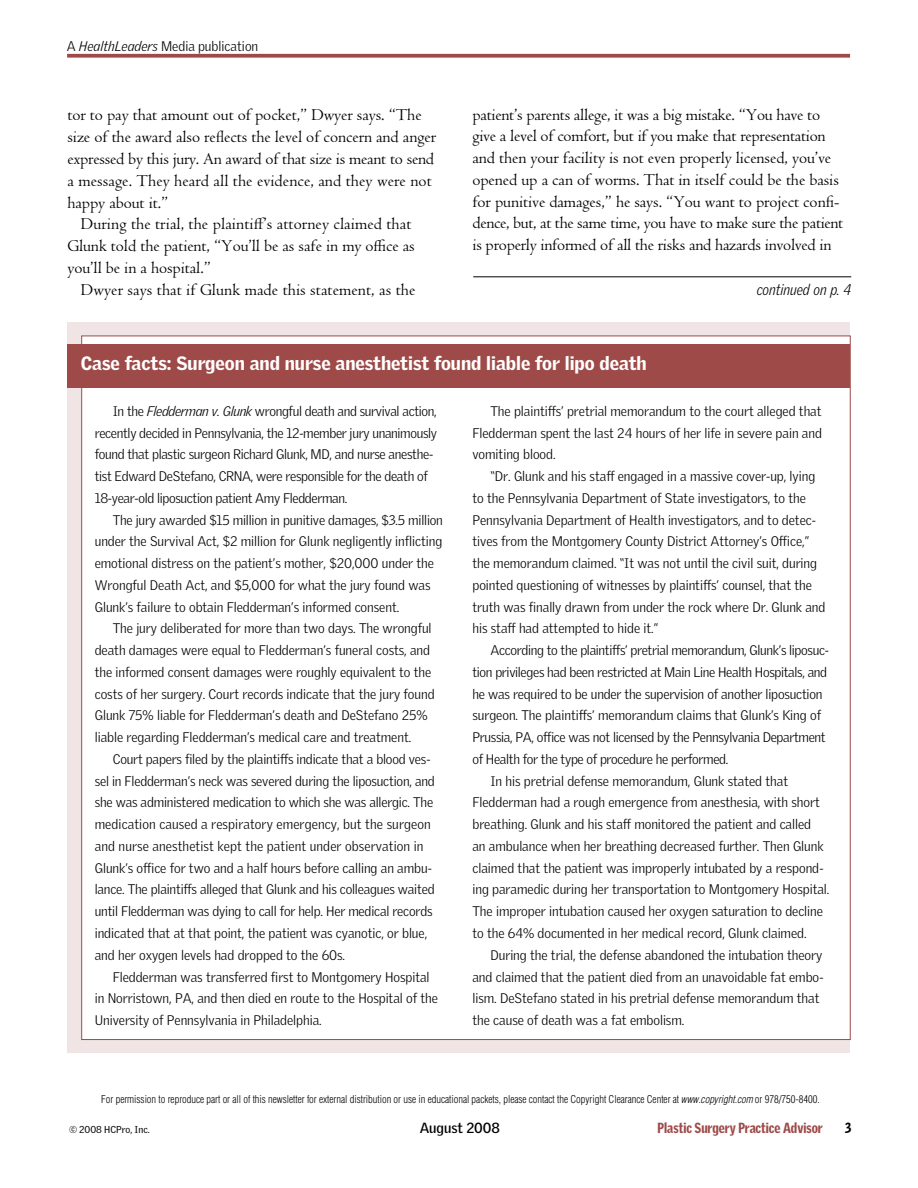
<style>
.page{position:relative;width:918px;height:1188px;background:#fff}
.page>*{position:absolute;margin:0;border:0;box-sizing:border-box;transform-origin:0 0}
.t1{font:900 18.75px "Griffith Gothic";color:#fff}
.t2{font:17.25px/21.9px "Centaur MT Std";letter-spacing:-.005em;color:#000}
.t3{font:italic 300 15px "Griffith Gothic";color:#000;scale:.9 1}
.t4{font:900 14.25px "Griffith Gothic Cond";color:#9d4a48}
.t5{font:700 14.25px "Griffith Gothic";color:#000}
.t6{font:300 13.5px/21.8px "Griffith Gothic";letter-spacing:-.005em;color:#000}
.t7{font:300 13.5px/21.8px "Griffith Gothic";letter-spacing:-.025em;color:#000}
.t8{font:300 condensed 10.5px "Helvetica LT Std";letter-spacing:-.005em;color:#000}
.t9{font:9.75px "Griffith Gothic";color:#000}
.s1{font-style:italic}
</style>
<div class="page">
<svg style="left:67px;top:54px;width:783px;height:4px;background:#a65b59"></svg>
<hr style="left:473px;top:276px;width:378px;height:1px;background:#000">
<div style="left:68px;top:322px;width:782px;height:731px;background:#f0e4e4"></div>
<div style="left:82px;top:336px;width:768px;height:704px;background:#fff"></div>
<div style="left:68px;top:344px;width:782px;height:44px;background:#9d4a48"></div>
<p class="t6" style="left:67px;top:35px;width:193px">A <span class="s1">HealthLeaders</span> Media publication</p>
<p class="t2" style="left:67px;top:104px;width:370px">tor to pay that amount out of pocket,” Dwyer says. “The size of the award also reflects the level of concern and anger expressed by this jury. An award of that size is meant to send a message. They heard all the evidence, and they were not happy about it.”</p>
<p class="t2" style="left:67px;top:214px;width:349px;text-indent:14px">During the trial, the plaintiff’s attorney claimed that<br>Glunk told the patient, “You’ll be as safe in my office as you’ll be in a hospital.”</p>
<p class="t2" style="left:81px;top:279px;width:336px">Dwyer says that if Glunk made this statement, as the</p>
<p class="t2" style="left:472px;top:104px;width:372px">patient’s parents allege, it was a big mistake. “You have to give a level of comfort, but if you make that representation and then your facility is not even properly licensed, you’ve opened up a can of worms. That in itself could be the basis for punitive damages,” he says. “You want to project confi&shy;dence, but, at the same time, you have to make sure the patient is properly informed of all the risks and hazards involved in</p>
<p class="t3" style="left:757px;top:281px;width:107px">continued on p. 4</p>
<h1 class="t1" style="left:81px;top:352px;width:567px">Case facts: Surgeon and nurse anesthetist found liable for lipo death</h1>
<p class="t7" style="left:95px;top:400px;width:344px;text-indent:18px">In the <span class="s1">Fledderman v. Glunk</span> wrongful death and survival action, recently decided in Pennsylvania, the 12-member jury unanimously found that plastic surgeon Richard Glunk, MD, and nurse anesthe&shy;tist Edward DeStefano, CRNA, were responsible for the death of 18-year-old liposuction patient Amy Fledderman.</p>
<p class="t6" style="left:95px;top:509px;width:350px;text-indent:18px">The jury awarded $15 million in punitive damages, $3.5 million under the Survival Act, $2 million for Glunk negligently inflicting emotional distress on the patient’s mother, $20,000 under the Wrongful Death Act, and $5,000 for what the jury found was Glunk’s failure to obtain Fledderman’s informed consent.</p>
<p class="t6" style="left:95px;top:617px;width:341px;text-indent:18px">The jury deliberated for more than two days. The wrongful death damages were equal to Fledderman’s funeral costs, and the informed consent damages were roughly equivalent to the costs of her surgery. Court records indicate that the jury found Glunk 75% liable for Fledderman’s death and DeStefano 25% liable regarding Fledderman’s medical care and treatment.</p>
<p class="t6" style="left:95px;top:748px;width:342px;text-indent:18px">Court papers filed by the plaintiffs indicate that a blood ves&shy;sel in Fledderman’s neck was severed during the liposuction, and she was administered medication to which she was allergic. The medication caused a respiratory emergency, but the surgeon and nurse anesthetist kept the patient under observation in Glunk’s office for two and a half hours before calling an ambu&shy;lance. The plaintiffs alleged that Glunk and his colleagues waited until Fledderman was dying to call for help. Her medical records indicated that at that point, the patient was cyanotic, or blue, and her oxygen levels had dropped to the 60s.</p>
<p class="t6" style="left:95px;top:966px;width:345px;text-indent:18px">Fledderman was transferred first to Montgomery Hospital in Norristown, PA, and then died en route to the Hospital of the<br>University of Pennsylvania in Philadelphia.</p>
<p class="t6" style="left:472px;top:400px;width:351px;text-align:justify;text-indent:18px">The plaintiffs’ pretrial memorandum to the court alleged that Fledderman spent the last 24 hours of her life in severe pain and vomiting blood.</p>
<p class="t6" style="left:472px;top:465px;width:355px;text-indent:18px">“Dr. Glunk and his staff engaged in a massive cover-up, lying to the Pennsylvania Department of State investigators, to the Pennsylvania Department of Health investigators, and to detec&shy;tives from the Montgomery County District Attorney’s Office,” the memorandum claimed. “It was not until the civil suit, during pointed questioning of witnesses by plaintiffs’ counsel, that the truth was finally drawn from under the rock where Dr. Glunk and his staff had attempted to hide it.”</p>
<p class="t7" style="left:490px;top:639px;width:340px">According to the plaintiffs’ pretrial memorandum, Glunk’s liposuc-</p>
<p class="t7" style="left:472px;top:661px;width:356px">tion privileges had been restricted at Main Line Health Hospitals, and</p>
<p class="t6" style="left:472px;top:683px;width:352px">he was required to be under the supervision of another liposuction</p>
<p class="t6" style="left:472px;top:704px;width:350px">surgeon. The plaintiffs’ memorandum claims that Glunk’s King of</p>
<p class="t7" style="left:472px;top:726px;width:355px">Prussia, PA, office was not licensed by the Pennsylvania Department</p>
<p class="t7" style="left:472px;top:748px;width:257px">of Health for the type of procedure he performed.</p>
<p class="t6" style="left:490px;top:770px;width:299px">In his pretrial defense memorandum, Glunk stated that</p>
<p class="t6" style="left:472px;top:791px;width:349px">Fledderman had a rough emergence from anesthesia, with short</p>
<p class="t6" style="left:472px;top:813px;width:340px">breathing. Glunk and his staff monitored the patient and called</p>
<p class="t6" style="left:472px;top:835px;width:353px">an ambulance when her breathing decreased further. Then Glunk</p>
<p class="t6" style="left:472px;top:857px;width:353px">claimed that the patient was improperly intubated by a respond-</p>
<p class="t6" style="left:472px;top:879px;width:358px">ing paramedic during her transportation to Montgomery Hospital.</p>
<p class="t6" style="left:472px;top:900px;width:352px">The improper intubation caused her oxygen saturation to decline</p>
<p class="t6" style="left:472px;top:922px;width:336px">to the 64% documented in her medical record, Glunk claimed.</p>
<p class="t6" style="left:490px;top:944px;width:333px">During the trial, the defense abandoned the intubation theory</p>
<p class="t6" style="left:472px;top:966px;width:353px">and claimed that the patient died from an unavoidable fat embo-</p>
<p class="t6" style="left:472px;top:987px;width:349px">lism. DeStefano stated in his pretrial defense memorandum that</p>
<p class="t6" style="left:472px;top:1009px;width:213px">the cause of death was a fat embolism.</p>
<p class="t8" style="left:101px;top:1093px;width:720px">For permission to reproduce part or all of this newsletter for external distribution or use in educational packets, please contact the Copyright Clearance Center at <span class="s1">www.copyright.com</span> or 978/750-8400.</p>
<p class="t9" style="left:69px;top:1123px;width:82px">© 2008 HCPro, Inc.</p>
<p class="t5" style="left:420px;top:1119px;width:82px">August 2008</p>
<p class="t4" style="left:658px;top:1119px;width:167px">Plastic Surgery Practice Advisor</p>
</div>
